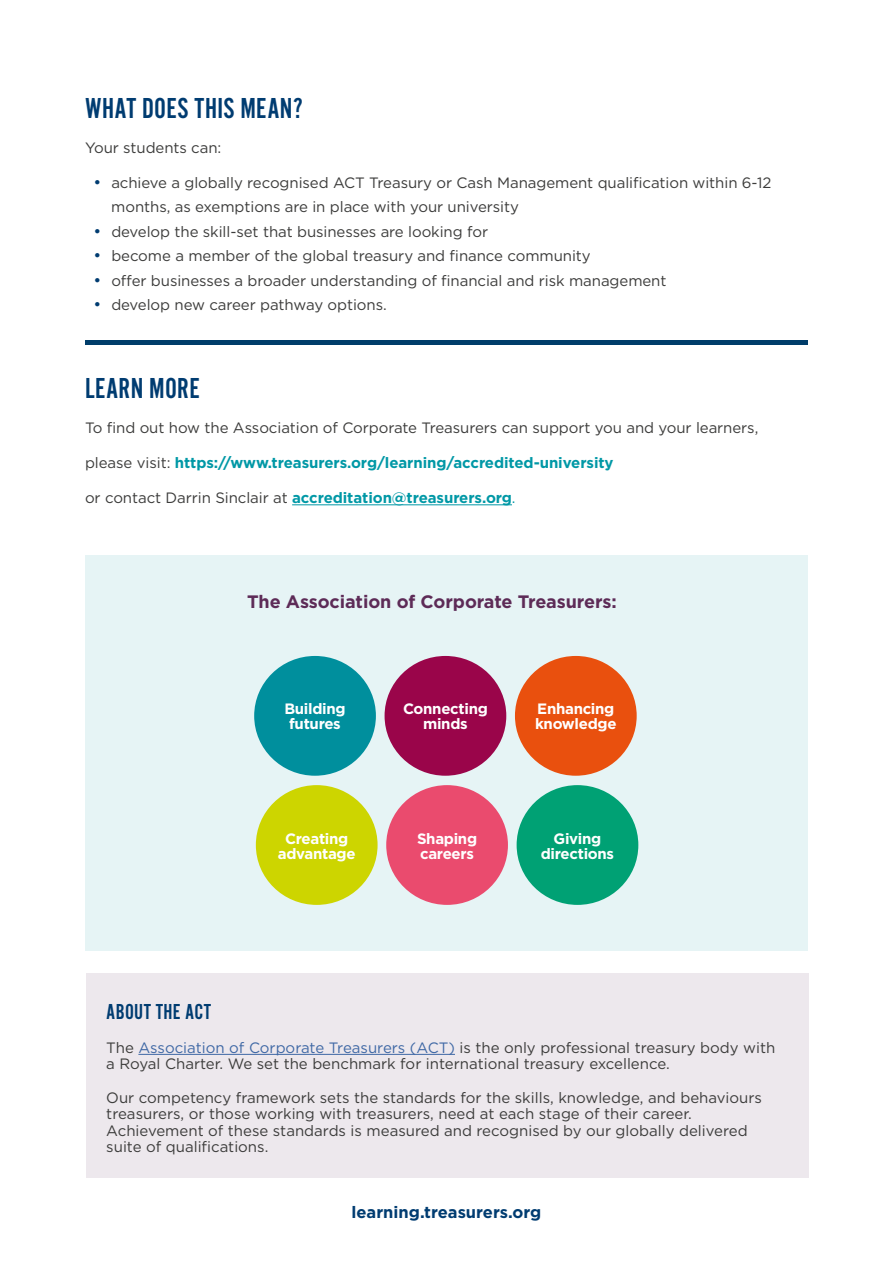
<style>
.page{position:relative;width:893px;height:1263px;background:#fff}
.page>*{position:absolute;margin:0;border:0;box-sizing:border-box;transform-origin:0 0}
.t1{font:30px "Alternate Got No 2 D";letter-spacing:.01em;color:#003c71}
.t2{font:22.5px "Alternate Got No 2 D";letter-spacing:.015em;color:#003c71}
.t3{font:700 18px "Gotham";letter-spacing:-.005em;color:#5d2b57}
.t4{font:700 16.5px "Gotham";color:#003c71}
.t5{font:15px/16.5px "Gotham";letter-spacing:-.005em;color:#3c3c3b}
.t6{font:700 15px "Gotham";letter-spacing:-.005em;color:#0098a6}
.t7{font:700 15px/15px "Gotham";letter-spacing:-.02em;color:#fff;text-align:center}
.s1{font-size:16.5px;color:#003c71}
.s2{font-weight:400;color:#3c3c3b}
.s3{font-weight:400}
.s4{color:#3f68a5}
</style>
<div class="page">
<div style="left:85px;top:555px;width:723px;height:395px;background:#e6f4f5"></div>
<hr style="left:292px;top:504px;width:220px;height:1px;background:#0098a6">
<div style="left:85px;top:340px;width:723px;height:5px;background:#003d6a"></div>
<div style="left:86px;top:974px;width:723px;height:204px;background:#ede8ed"></div>
<div style="left:256px;top:785px;width:122px;height:120px;background:#cdd500;border-radius:50%"></div>
<div style="left:386px;top:785px;width:122px;height:120px;background:#ea4b6e;border-radius:50%"></div>
<div style="left:517px;top:785px;width:121px;height:120px;background:#00a174;border-radius:50%"></div>
<div style="left:254px;top:656px;width:122px;height:120px;background:#008f9d;border-radius:50%"></div>
<div style="left:385px;top:656px;width:121px;height:120px;background:#9a054a;border-radius:50%"></div>
<div style="left:515px;top:656px;width:122px;height:120px;background:#e9500e;border-radius:50%"></div>
<hr style="left:138px;top:1054px;width:317px;height:1px;background:#3f68a5">
<h1 class="t1" style="left:85px;top:92px;width:220px">WHAT DOES THIS MEAN?</h1>
<p class="t5" style="left:85px;top:139px;width:138px">Your students can:</p>
<p class="t5" style="left:111px;top:170px;width:662px;line-height:24.5px;text-indent:-18px"><span class="s1">•</span> achieve a globally recognised ACT Treasury or Cash Management qualification within 6-12 months, as exemptions are in place with your university</p>
<p class="t5" style="left:94px;top:223px;width:396px"><span class="s1">•</span> develop the skill-set that businesses are looking for</p>
<p class="t5" style="left:94px;top:247px;width:499px"><span class="s1">•</span> become a member of the global treasury and finance community</p>
<p class="t5" style="left:94px;top:272px;width:574px"><span class="s1">•</span> offer businesses a broader understanding of financial and risk management</p>
<p class="t5" style="left:94px;top:296px;width:295px"><span class="s1">•</span> develop new career pathway options.</p>
<h1 class="t1" style="left:85px;top:372px;width:116px">LEARN MORE</h1>
<p class="t5" style="left:85px;top:419px;width:675px">To find out how the Association of Corporate Treasurers can support you and your learners,</p>
<p class="t6" style="left:85px;top:453px;width:530px"><span class="s2">please visit:</span> https://www.treasurers.org/learning/accredited-university</p>
<p class="t6" style="left:85px;top:488px;width:432px"><span class="s2">or contact Darrin Sinclair at</span> accreditation@treasurers.org<span class="s3">.</span></p>
<p class="t3" style="left:247px;top:590px;width:371px">The Association of Corporate Treasurers:</p>
<p class="t7" style="left:284px;top:701px;width:63px">Building futures</p>
<p class="t7" style="left:403px;top:701px;width:86px">Connecting minds</p>
<p class="t7" style="left:535px;top:701px;width:83px;text-align:left">Enhancing knowledge</p>
<p class="t7" style="left:278px;top:831px;width:79px">Creating advantage</p>
<p class="t7" style="left:541px;top:831px;width:75px">Giving directions</p>
<p class="t7" style="left:417px;top:831px;width:62px;text-align:left">Shaping careers</p>
<h2 class="t2" style="left:106px;top:1000px;width:106px">ABOUT THE ACT</h2>
<p class="t5" style="left:106px;top:1039px;width:671px">The <span class="s4">Association of Corporate Treasurers (ACT)</span> is the only professional treasury body with a Royal Charter. We set the benchmark for international treasury excellence.</p>
<p class="t5" style="left:106px;top:1089px;width:657px">Our competency framework sets the standards for the skills, knowledge, and behaviours treasurers, or those working with treasurers, need at each stage of their career.<br>Achievement of these standards is measured and recognised by our globally delivered suite of qualifications.</p>
<p class="t4" style="left:352px;top:1201px;width:191px">learning.treasurers.org</p>
</div>
